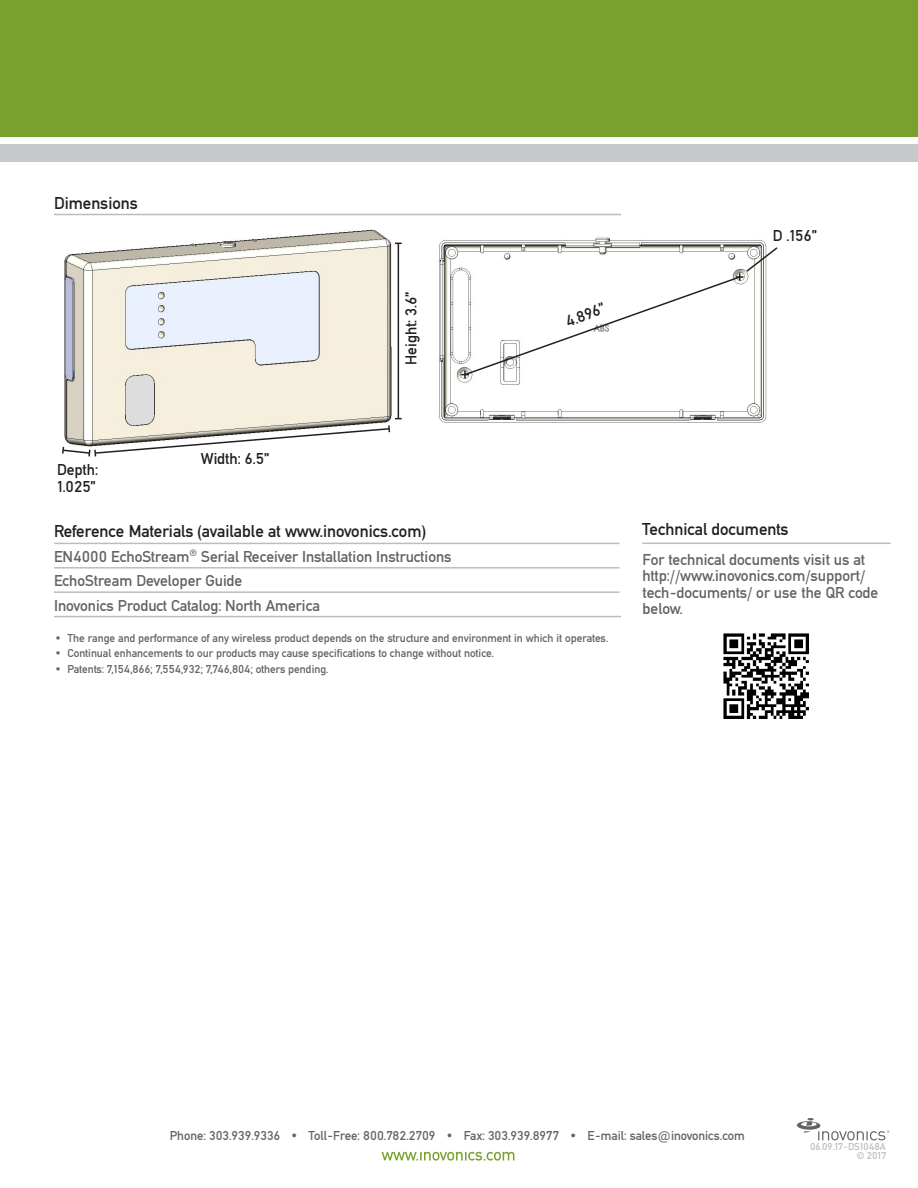
<style>
.page{position:relative;width:918px;height:1188px;background:#fff}
.page>*{position:absolute;margin:0;border:0;box-sizing:border-box;transform-origin:0 0}
.t1{font:18px "DIN Mittel EF";color:#231f20}
.t2{font:16.5px/16.5px "DIN Mittel EF";color:#636366}
.t3{font:16.5px/16.5px "DIN Mittel EF";color:#231f20}
.t4{font:13.5px "DIN Mittel EF";color:#636366}
.t5{font:12px "DIN Mittel EF";color:#636366}
.t6{font:10.5px "DIN Mittel EF";color:#bcbdc0}
</style>
<div class="page">
<div style="left:0;top:0;width:918px;height:137px;background:#78a22d"></div>
<div style="left:0;top:145px;width:918px;height:17px;background:#c7c8ca"></div>
<svg style="left:382px;top:1152px;width:132px;height:9px"></svg>
<svg style="left:796px;top:1118px;width:93px;height:22px"></svg>
<hr style="left:54px;top:214px;width:567px;height:1px;background:#bcbdc0">
<img style="left:64px;top:229px;width:335px;height:189px">
<hr style="left:398px;top:243px;width:1px;height:176px;background:#231f20">
<svg style="left:62px;top:418px;width:340px;height:39px"></svg>
<img style="left:439px;top:237px;width:328px;height:186px">
<svg style="left:461px;top:246px;width:317px;height:132px"></svg>
<img style="left:723px;top:633px;width:86px;height:86px">
<hr style="left:642px;top:543px;width:249px;height:1px;background:#bcbdc0">
<svg style="left:54px;top:542px;width:566px;height:74px"></svg>
<hr style="left:54px;top:543px;width:566px;height:1px;background:#bcbdc0">
<hr style="left:54px;top:567px;width:566px;height:2px;background:#bcbdc0">
<hr style="left:54px;top:591px;width:566px;height:2px;background:#bcbdc0">
<hr style="left:54px;top:616px;width:567px;height:1px;background:#bcbdc0">
<p class="t1" style="left:54px;top:192px;width:85px">Dimensions</p>
<p class="t3" style="left:57px;top:462px;width:43px">Depth:<br>1.025”</p>
<p class="t3" style="left:201px;top:450px;width:70px">Width: 6.5”</p>
<p class="t3" style="left:403px;top:365px;width:75px;rotate:-90deg">Height: 3.6”</p>
<p class="t3" style="left:563px;top:314px;width:43px;rotate:-20deg">4.896”</p>
<p class="t3" style="left:773px;top:227px;width:46px">D .156”</p>
<p class="t1" style="left:54px;top:521px;width:373px">Reference Materials (available at www.inovonics.com)</p>
<p class="t1" style="left:642px;top:519px;width:148px">Technical documents</p>
<p class="t2" style="left:54px;top:548px;width:399px">EN4000 EchoStream® Serial Receiver Installation Instructions</p>
<p class="t2" style="left:54px;top:573px;width:190px">EchoStream Developer Guide</p>
<p class="t2" style="left:54px;top:597px;width:268px">Inovonics Product Catalog: North America</p>
<p class="t5" style="left:54px;top:631px;width:556px">• The range and performance of any wireless product depends on the structure and environment in which it operates.</p>
<p class="t5" style="left:54px;top:646px;width:441px">• Continual enhancements to our products may cause specifications to change without notice.</p>
<p class="t5" style="left:54px;top:662px;width:276px">• Patents: 7,154,866; 7,554,932; 7,746,804; others pending.</p>
<p class="t2" style="left:643px;top:551px;width:237px">For technical documents visit us at http://www.inovonics.com/support/ tech-documents/ or use the QR code below.</p>
<p class="t4" style="left:170px;top:1128px;width:577px">Phone: 303.939.9336 • Toll-Free: 800.782.2709 • Fax: 303.939.8977 • E-mail: sales@inovonics.com</p>
<p class="t6" style="left:810px;top:1140px;width:77px">06.09.17-DS1048A</p>
<p class="t6" style="left:857px;top:1150px;width:31px">© 2017</p>
</div>
